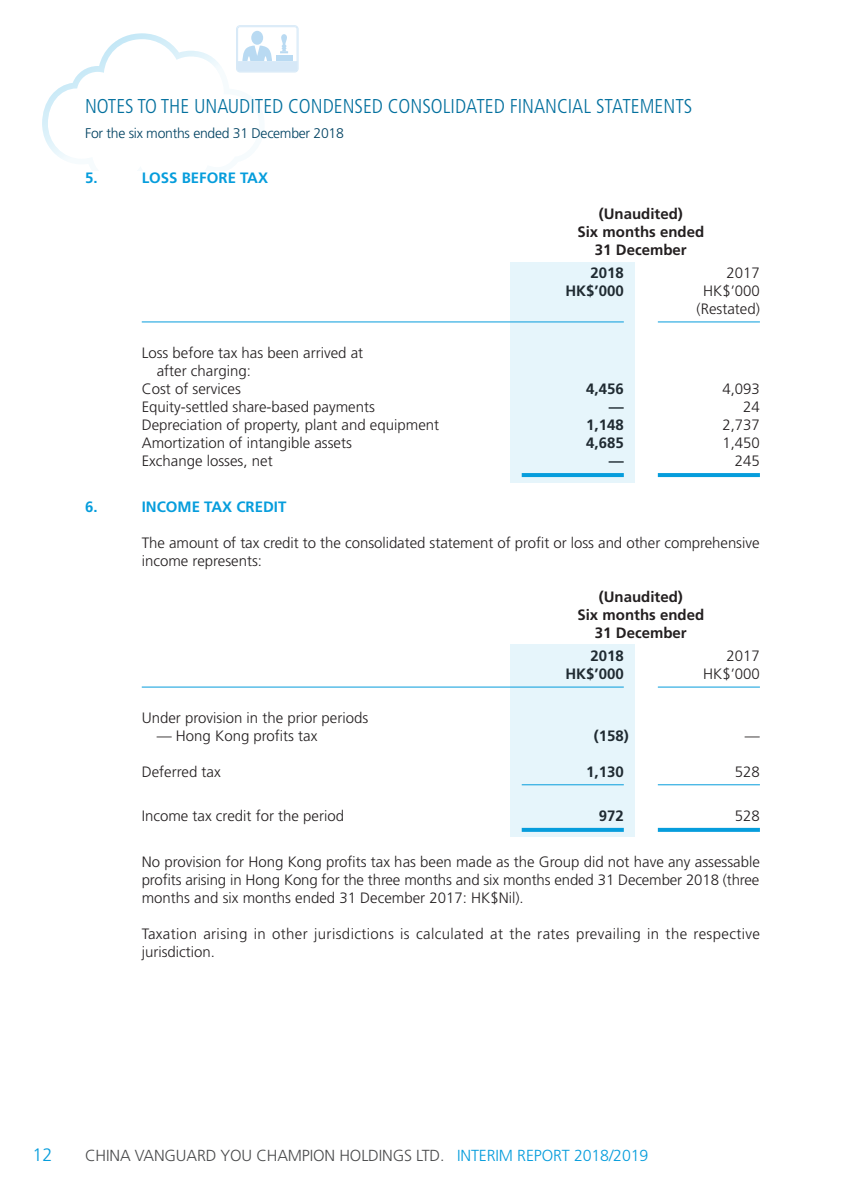
<style>
.page{position:relative;width:845px;height:1191px;background:#fff}
.page>*{position:absolute;margin:0;border:0;box-sizing:border-box;transform-origin:0 0}
.t1{font:300 condensed 20px "Frutiger LT Std";color:#03709e}
.t2{font:300 18px "Frutiger LT Std";color:#069ddc}
.t3{font:300 16px "Frutiger LT Std";letter-spacing:-.01em;color:#4b4c4d}
.Note_Table_2_Colume{font:300 15px "Frutiger LT Std";color:#231f20}
.Notes{font:300 15px/18px "Frutiger LT Std";color:#231f20}
.Note_Table_2_Colume-2{font:700 15px "Frutiger LT Std";color:#231f20}
.Notes-2{font:300 15px/18px "Frutiger LT Std";letter-spacing:.025em;color:#231f20}
.Notes_Subhead_1{font:700 15px "Frutiger LT Std";color:#069ddc}
.t4{font:300 14px "Frutiger LT Std";letter-spacing:-.02em;color:#004262}
.s1{color:#069ddc}
</style>
<div class="page">
<svg style="left:42px;top:25px;width:257px;height:136px"></svg>
<hr style="left:142px;top:321px;width:482px;height:1px;background:#069ddc">
<hr style="left:658px;top:321px;width:102px;height:1px;background:#069ddc">
<svg style="left:658px;top:473px;width:102px;height:4px"></svg>
<hr style="left:142px;top:686px;width:482px;height:1px;background:#069ddc">
<hr style="left:658px;top:686px;width:102px;height:1px;background:#069ddc">
<hr style="left:658px;top:784px;width:102px;height:1px;background:#069ddc">
<svg style="left:658px;top:828px;width:102px;height:4px"></svg>
<div style="left:510px;top:644px;width:125px;height:192px;background:#e6f5fb"></div>
<div style="left:510px;top:262px;width:125px;height:220px;background:#e6f5fb"></div>
<h1 class="t1" style="left:85px;top:95px;width:609px">NOTES TO THE UNAUDITED CONDENSED CONSOLIDATED FINANCIAL STATEMENTS</h1>
<p class="t4" style="left:85px;top:125px;width:260px">For the six months ended 31 December 2018</p>
<p class="Notes_Subhead_1" style="left:85px;top:169px;width:14px">5.</p>
<p class="Notes_Subhead_1" style="left:142px;top:169px;width:128px">LOSS BEFORE TAX</p>
<p class="Note_Table_2_Colume-2" style="left:599px;top:205px;width:86px">(Unaudited)</p>
<p class="Note_Table_2_Colume-2" style="left:577px;top:223px;width:128px">Six months ended</p>
<p class="Note_Table_2_Colume-2" style="left:595px;top:241px;width:93px">31 December</p>
<p class="Note_Table_2_Colume-2" style="left:590px;top:264px;width:35px">2018</p>
<p class="Note_Table_2_Colume" style="left:726px;top:265px;width:35px">2017</p>
<p class="Note_Table_2_Colume-2" style="left:565px;top:282px;width:60px">HK$’000</p>
<p class="Note_Table_2_Colume" style="left:703px;top:283px;width:58px">HK$’000</p>
<p class="Note_Table_2_Colume" style="left:696px;top:301px;width:65px">(Restated)</p>
<p class="Note_Table_2_Colume" style="left:142px;top:344px;width:223px">Loss before tax has been arrived at</p>
<p class="Note_Table_2_Colume" style="left:157px;top:362px;width:96px">after charging:</p>
<p class="Note_Table_2_Colume" style="left:142px;top:380px;width:101px">Cost of services</p>
<p class="Note_Table_2_Colume-2" style="left:586px;top:380px;width:39px">4,456</p>
<p class="Note_Table_2_Colume" style="left:722px;top:380px;width:39px">4,093</p>
<p class="Note_Table_2_Colume" style="left:142px;top:398px;width:235px">Equity-settled share-based payments</p>
<p class="Note_Table_2_Colume-2" style="left:609px;top:398px;width:16px">—</p>
<p class="Note_Table_2_Colume" style="left:743px;top:398px;width:18px">24</p>
<p class="Note_Table_2_Colume" style="left:142px;top:416px;width:299px">Depreciation of property, plant and equipment</p>
<p class="Note_Table_2_Colume-2" style="left:586px;top:416px;width:39px">1,148</p>
<p class="Note_Table_2_Colume" style="left:722px;top:416px;width:39px">2,737</p>
<p class="Note_Table_2_Colume" style="left:142px;top:434px;width:212px">Amortization of intangible assets</p>
<p class="Note_Table_2_Colume-2" style="left:586px;top:434px;width:39px">4,685</p>
<p class="Note_Table_2_Colume" style="left:722px;top:434px;width:39px">1,450</p>
<p class="Note_Table_2_Colume" style="left:142px;top:452px;width:132px">Exchange losses, net</p>
<p class="Note_Table_2_Colume-2" style="left:609px;top:452px;width:16px">—</p>
<p class="Note_Table_2_Colume" style="left:735px;top:452px;width:27px">245</p>
<p class="Notes_Subhead_1" style="left:85px;top:498px;width:14px">6.</p>
<p class="Notes_Subhead_1" style="left:142px;top:498px;width:146px">INCOME TAX CREDIT</p>
<p class="Notes" style="left:142px;top:534px;width:619px">The amount of tax credit to the consolidated statement of profit or loss and other comprehensive income represents:</p>
<p class="Note_Table_2_Colume-2" style="left:599px;top:588px;width:86px">(Unaudited)</p>
<p class="Note_Table_2_Colume-2" style="left:577px;top:606px;width:128px">Six months ended</p>
<p class="Note_Table_2_Colume-2" style="left:595px;top:624px;width:93px">31 December</p>
<p class="Note_Table_2_Colume-2" style="left:590px;top:647px;width:35px">2018</p>
<p class="Note_Table_2_Colume" style="left:726px;top:648px;width:35px">2017</p>
<p class="Note_Table_2_Colume-2" style="left:565px;top:665px;width:60px">HK$’000</p>
<p class="Note_Table_2_Colume" style="left:703px;top:666px;width:58px">HK$’000</p>
<p class="Note_Table_2_Colume" style="left:142px;top:709px;width:228px">Under provision in the prior periods</p>
<p class="Note_Table_2_Colume" style="left:157px;top:727px;width:162px">— Hong Kong profits tax</p>
<p class="Note_Table_2_Colume-2" style="left:594px;top:727px;width:37px">(158)</p>
<p class="Note_Table_2_Colume" style="left:745px;top:727px;width:16px">—</p>
<p class="Note_Table_2_Colume" style="left:142px;top:763px;width:80px">Deferred tax</p>
<p class="Note_Table_2_Colume-2" style="left:586px;top:763px;width:39px">1,130</p>
<p class="Note_Table_2_Colume" style="left:735px;top:763px;width:27px">528</p>
<p class="Note_Table_2_Colume" style="left:142px;top:807px;width:204px">Income tax credit for the period</p>
<p class="Note_Table_2_Colume-2" style="left:599px;top:807px;width:27px">972</p>
<p class="Note_Table_2_Colume" style="left:735px;top:807px;width:27px">528</p>
<p class="Notes" style="left:142px;top:852px;width:619px;text-align:justify">No provision for Hong Kong profits tax has been made as the Group did not have any assessable profits arising in Hong Kong for the three months and six months ended 31 December 2018 (three months and six months ended 31 December 2017: HK$Nil).</p>
<p class="Notes-2" style="left:142px;top:924px;width:620px">Taxation arising in other jurisdictions is calculated at the rates prevailing in the respective jurisdiction.</p>
<p class="t2" style="left:33px;top:1144px;width:22px">12</p>
<p class="t3" style="left:85px;top:1146px;width:565px">CHINA VANGUARD YOU CHAMPION HOLDINGS LTD. <span class="s1">INTERIM REPORT 2018/2019</span></p>
</div>
